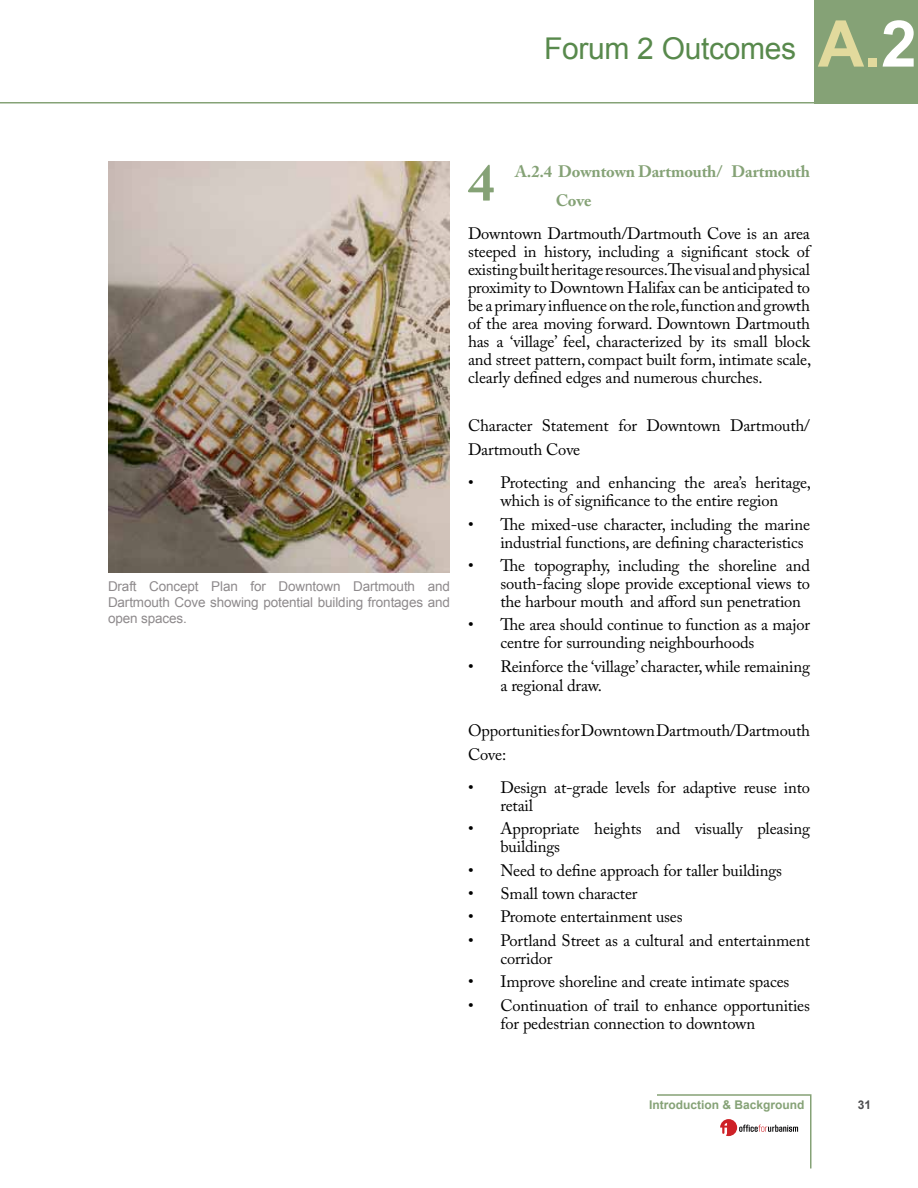
<style>
.page{position:relative;width:918px;height:1188px;background:#fff}
.page>*{position:absolute;margin:0;border:0;box-sizing:border-box;transform-origin:0 0}
.t1{font:700 64.5px "Arial";color:#e2da9d}
.t2{font:700 52.5px "Adobe Caslon Pro";color:#85a276}
.t3{font:30px "Arial";letter-spacing:-.01em;color:#58894c}
.t4{font:16.5px/18px "Adobe Caslon Pro";letter-spacing:-.01em;color:#000}
.t5{font:700 16.5px/28.8px "Adobe Caslon Pro";letter-spacing:-.01em;color:#85a276}
.t6{font:13.5px/16.2px "Arial";letter-spacing:-.01em;color:#8e8a8c;text-align:justify}
.t7{font:700 12px "Arial";color:#85a276}
.t8{font:700 12px "Arial";color:#4d4d4f}
.s1{color:#fff}
</style>
<div class="page">
<div style="left:814px;top:0;width:104px;height:104px;background:#85a276"></div>
<hr style="left:0;top:102px;width:864px;height:2px;background:#85a276">
<svg style="left:657px;top:1094px;width:155px;height:75px"></svg>
<img style="left:108px;top:162px;width:342px;height:410px">
<h3 class="t3" style="left:544px;top:29px;width:254px">Forum 2 Outcomes</h3>
<h1 class="t1" style="left:818px;top:1px;width:101px">A.<span class="s1">2</span></h1>
<p class="t6" style="left:108px;top:578px;width:343px">Draft Concept Plan for Downtown Dartmouth and Dartmouth Cove showing potential building frontages and open spaces.</p>
<h2 class="t2" style="left:468px;top:152px;width:28px">4</h2>
<p class="t5" style="left:556px;top:157px;width:256px;text-indent:-41px">A.2.4 Downtown Dartmouth/ Dartmouth<br>Cove</p>
<p class="t4" style="left:468px;top:225px;width:345px;text-align:justify">Downtown Dartmouth/Dartmouth Cove is an area steeped in history, including a significant stock of existing built heritage resources. The visual and physical proximity to Downtown Halifax can be anticipated to be a primary influence on the role, function and growth of the area moving forward. Downtown Dartmouth has a ‘village’ feel, characterized by its small block and street pattern, compact built form, intimate scale, clearly defined edges and numerous churches.</p>
<p class="t4" style="left:468px;top:414px;width:344px;line-height:24px">Character Statement for Downtown Dartmouth/<br>Dartmouth Cove</p>
<p class="t4" style="left:468px;top:474px;width:345px;text-align:center">• Protecting and enhancing the area’s heritage, which is of significance to the entire region</p>
<p class="t4" style="left:500px;top:515px;width:311px;text-indent:-32px">• The mixed-use character, including the marine industrial functions, are defining characteristics</p>
<p class="t4" style="left:500px;top:556px;width:311px;text-align:justify;text-indent:-32px">• The topography, including the shoreline and south-facing slope provide exceptional views to the harbour mouth and afford sun penetration</p>
<p class="t4" style="left:500px;top:616px;width:311px;text-indent:-32px">• The area should continue to function as a major centre for surrounding neighbourhoods</p>
<p class="t4" style="left:500px;top:656px;width:311px;line-height:19.5px;text-indent:-32px">• Reinforce the ‘village’ character, while remaining a regional draw.</p>
<p class="t4" style="left:468px;top:718px;width:343px;line-height:24px">Opportunities for Downtown Dartmouth/Dartmouth<br>Cove:</p>
<p class="t4" style="left:500px;top:778px;width:311px;text-indent:-32px">• Design at-grade levels for adaptive reuse into retail</p>
<p class="t4" style="left:500px;top:819px;width:311px;text-indent:-32px">• Appropriate heights and visually pleasing buildings</p>
<p class="t4" style="left:468px;top:861px;width:316px">• Need to define approach for taller buildings</p>
<p class="t4" style="left:468px;top:884px;width:171px">• Small town character</p>
<p class="t4" style="left:468px;top:908px;width:216px">• Promote entertainment uses</p>
<p class="t4" style="left:500px;top:931px;width:311px;text-indent:-32px">• Portland Street as a cultural and entertainment corridor</p>
<p class="t4" style="left:468px;top:972px;width:323px">• Improve shoreline and create intimate spaces</p>
<p class="t4" style="left:500px;top:996px;width:311px;text-indent:-32px">• Continuation of trail to enhance opportunities for pedestrian connection to downtown</p>
<p class="t7" style="left:649px;top:1097px;width:157px">Introduction &amp; Background</p>
<p class="t8" style="left:858px;top:1097px;width:15px">31</p>
</div>
